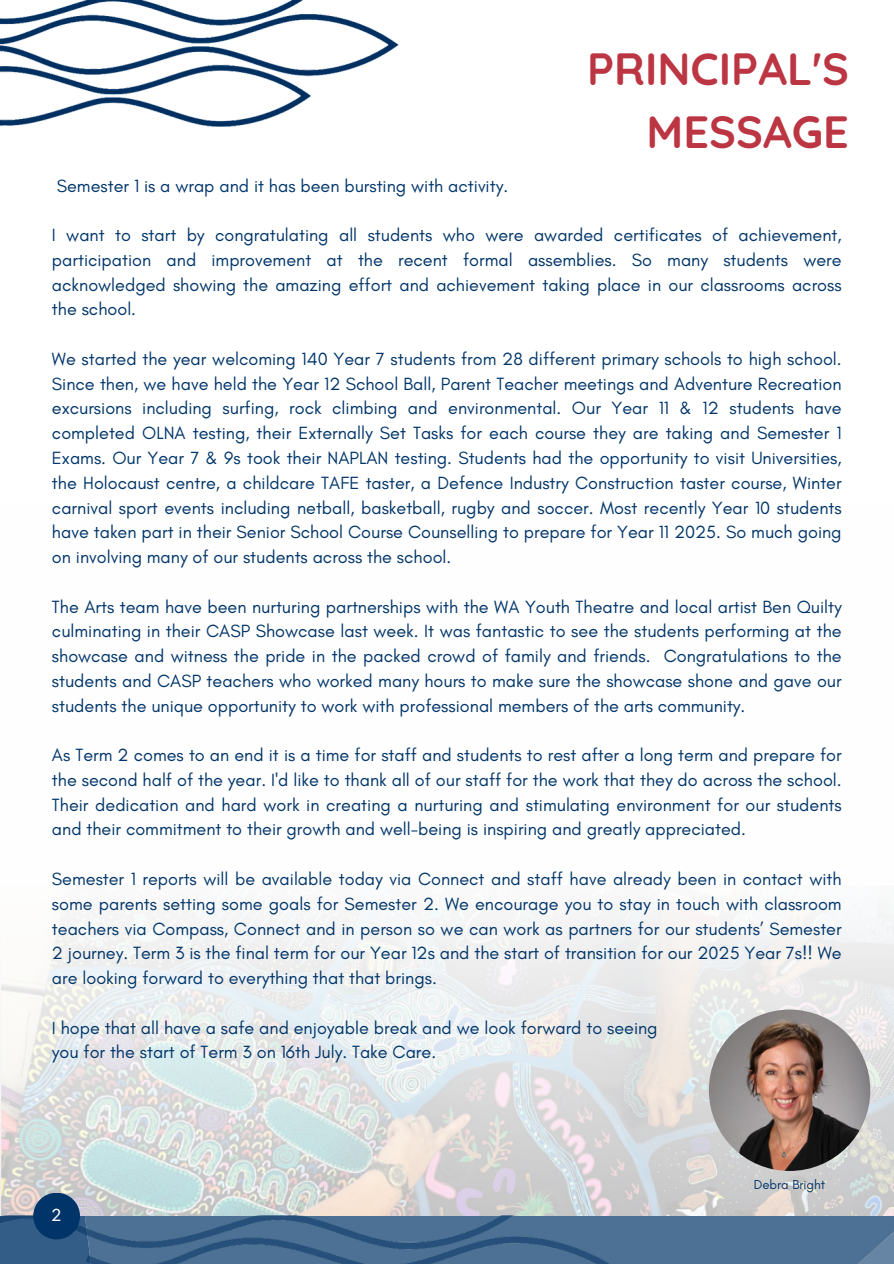
<style>
.page{position:relative;width:894px;height:1264px;background:#fff}
.page>*{position:absolute;margin:0;border:0;box-sizing:border-box;transform-origin:0 0}
.t1{font:700 45px/63px "Quicksand";color:#bc3542;text-align:right}
.t2{font:18px/24.8px "Glacial Indifference";color:#013569;text-align:justify}
.t3{font:17.1px "Lato";color:#fff}
.t4{font:13.2px "Glacial Indifference";color:#013569}
</style>
<div class="page">
<img style="left:0;top:0;width:399px;height:127px">
<svg style="left:0;top:909px;width:893px;height:306px"></svg>
<div style="left:638px;top:1215px;width:255px;height:48px;background:#4d7195"></div>
<img style="left:0;top:1215px;width:638px;height:48px">
<div style="left:33px;top:1192px;width:47px;height:47px;background:#013569;border-radius:50%"></div>
<img style="left:708px;top:1009px;width:162px;height:161px;border-radius:50%">
<p class="t1" style="left:587px;top:36px;width:263px">PRINCIPAL'S<br>MESSAGE</p>
<p class="t2" style="left:57px;top:173px;width:452px">Semester 1 is a wrap and it has been bursting with activity.</p>
<p class="t2" style="left:52px;top:222px;width:791px">I want to start by congratulating all students who were awarded certificates of achievement, participation and improvement at the recent formal assemblies. So many students were acknowledged showing the amazing effort and achievement taking place in our classrooms across the school.</p>
<p class="t2" style="left:52px;top:346px;width:791px">We started the year welcoming 140 Year 7 students from 28 different primary schools to high school.<br>Since then, we have held the Year 12 School Ball, Parent Teacher meetings and Adventure Recreation excursions including surfing, rock climbing and environmental. Our Year 11 &amp; 12 students have completed OLNA testing, their Externally Set Tasks for each course they are taking and Semester 1<br>Exams. Our Year 7 &amp; 9s took their NAPLAN testing. Students had the opportunity to visit Universities, the Holocaust centre, a childcare TAFE taster, a Defence Industry Construction taster course, Winter carnival sport events including netball, basketball, rugby and soccer. Most recently Year 10 students have taken part in their Senior School Course Counselling to prepare for Year 11 2025. So much going on involving many of our students across the school.</p>
<p class="t2" style="left:52px;top:594px;width:791px">The Arts team have been nurturing partnerships with the WA Youth Theatre and local artist Ben Quilty culminating in their CASP Showcase last week. It was fantastic to see the students performing at the showcase and witness the pride in the packed crowd of family and friends. Congratulations to the students and CASP teachers who worked many hours to make sure the showcase shone and gave our students the unique opportunity to work with professional members of the arts community.</p>
<p class="t2" style="left:52px;top:742px;width:791px">As Term 2 comes to an end it is a time for staff and students to rest after a long term and prepare for the second half of the year. I'd like to thank all of our staff for the work that they do across the school.<br>Their dedication and hard work in creating a nurturing and stimulating environment for our students and their commitment to their growth and well-being is inspiring and greatly appreciated.</p>
<p class="t2" style="left:52px;top:866px;width:791px">Semester 1 reports will be available today via Connect and staff have already been in contact with some parents setting some goals for Semester 2. We encourage you to stay in touch with classroom teachers via Compass, Connect and in person so we can work as partners for our students’ Semester 2 journey. Term 3 is the final term for our Year 12s and the start of transition for our 2025 Year 7s!! We are looking forward to everything that that brings.</p>
<p class="t2" style="left:52px;top:1014px;width:607px">I hope that all have a safe and enjoyable break and we look forward to seeing</p>
<p class="t2" style="left:52px;top:1039px;width:385px">you for the start of Term 3 on 16th July. Take Care.</p>
<h1 class="t3" style="left:52px;top:1203px;width:11px">2</h1>
<p class="t4" style="left:753px;top:1176px;width:73px">Debra Bright</p>
</div>
